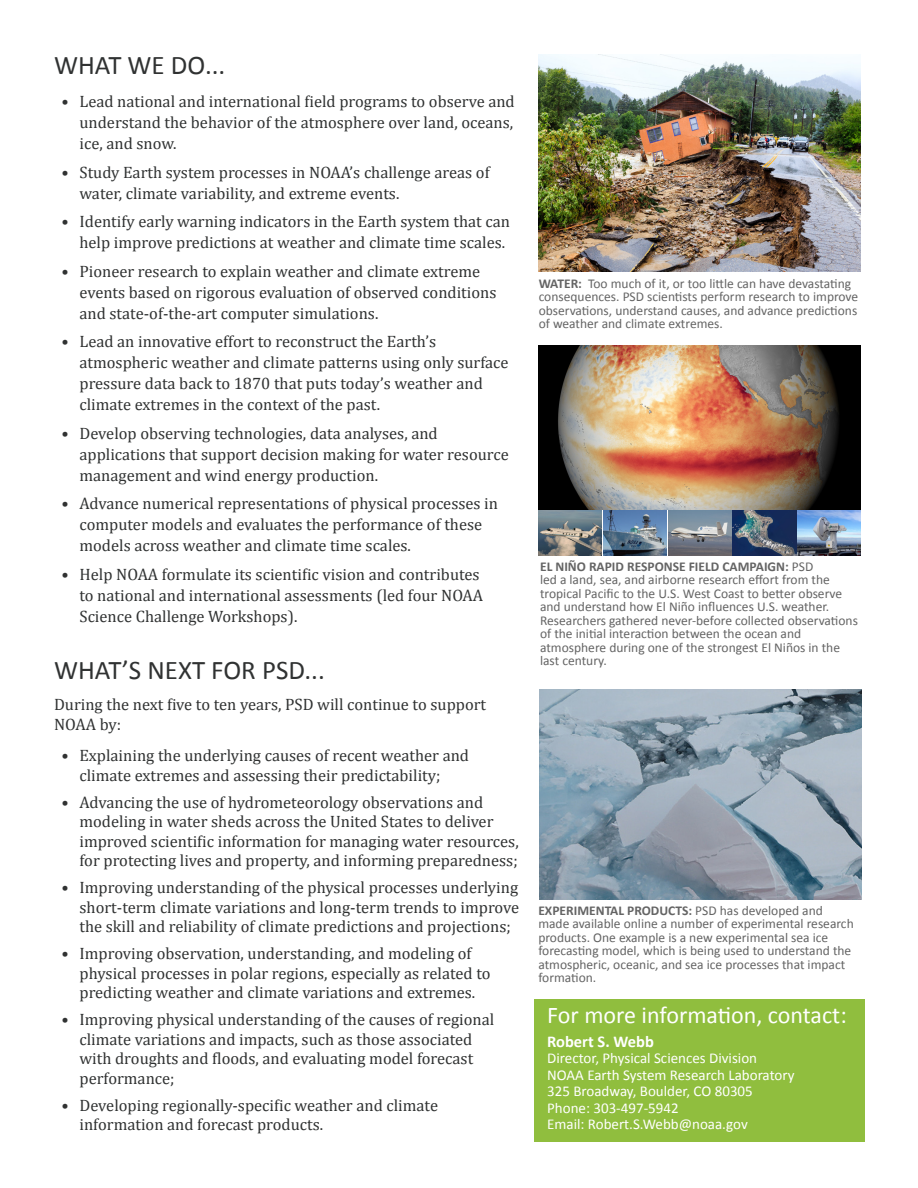
<style>
.page{position:relative;width:918px;height:1188px;background:#fff}
.page>*{position:absolute;margin:0;border:0;box-sizing:border-box;transform-origin:0 0}
.subheads{font:27px "Calibri";color:#303232}
.subheads-2{font:24px "Calibri";color:#fff}
.main_body{font:16.5px/21px "Cambria";color:#303232}
.t1{font:700 16.5px "Calibri";color:#fff}
.t2{font:15px "Calibri";color:#fff}
.main_body-2{font:13.5px/13.5px "Calibri";color:#646464}
.s1{font-weight:700}
</style>
<div class="page">
<div style="left:535px;top:999px;width:330px;height:143px;background:#90be3e"></div>
<img style="left:539px;top:689px;width:322px;height:211px">
<img style="left:539px;top:345px;width:322px;height:164px">
<img style="left:733px;top:511px;width:63px;height:44px">
<img style="left:539px;top:511px;width:192px;height:44px">
<img style="left:798px;top:511px;width:63px;height:44px">
<img style="left:539px;top:54px;width:321px;height:217px">
<p class="subheads" style="left:54px;top:48px;width:173px">WHAT WE DO...</p>
<p class="main_body" style="left:80px;top:91px;width:437px;text-align:justify;text-indent:-18px">• Lead national and international field programs to observe and understand the behavior of the atmosphere over land, oceans, ice, and snow.</p>
<p class="main_body" style="left:80px;top:162px;width:412px;text-indent:-18px">• Study Earth system processes in NOAA’s challenge areas of water, climate variability, and extreme events.</p>
<p class="main_body" style="left:62px;top:211px;width:450px;text-align:right">• Identify early warning indicators in the Earth system that can help improve predictions at weather and climate time scales.</p>
<p class="main_body" style="left:80px;top:261px;width:419px;text-indent:-18px">• Pioneer research to explain weather and climate extreme events based on rigorous evaluation of observed conditions and state-of-the-art computer simulations.</p>
<p class="main_body" style="left:80px;top:331px;width:431px;text-indent:-18px">• Lead an innovative effort to reconstruct the Earth’s atmospheric weather and climate patterns using only surface pressure data back to 1870 that puts today’s weather and climate extremes in the context of the past.</p>
<p class="main_body" style="left:80px;top:423px;width:431px;text-indent:-18px">• Develop observing technologies, data analyses, and applications that support decision making for water resource management and wind energy production.</p>
<p class="main_body" style="left:80px;top:493px;width:420px;text-indent:-18px">• Advance numerical representations of physical processes in computer models and evaluates the performance of these models across weather and climate time scales.</p>
<p class="main_body" style="left:80px;top:564px;width:405px;text-indent:-18px">• Help NOAA formulate its scientific vision and contributes to national and international assessments (led four NOAA<br>Science Challenge Workshops).</p>
<p class="subheads" style="left:54px;top:653px;width:272px">WHAT’S NEXT FOR PSD...</p>
<p class="main_body" style="left:54px;top:695px;width:434px;line-height:19.5px">During the next five to ten years, PSD will continue to support<br>NOAA by:</p>
<p class="main_body" style="left:80px;top:746px;width:391px;line-height:19.5px;text-indent:-18px">• Explaining the underlying causes of recent weather and climate extremes and assessing their predictability;</p>
<p class="main_body" style="left:80px;top:792px;width:441px;line-height:19.5px;text-indent:-18px">• Advancing the use of hydrometeorology observations and modeling in water sheds across the United States to deliver improved scientific information for managing water resources, for protecting lives and property, and informing preparedness;</p>
<p class="main_body" style="left:80px;top:878px;width:441px;line-height:19.5px;text-align:justify;text-indent:-18px">• Improving understanding of the physical processes underlying short-term climate variations and long-term trends to improve the skill and reliability of climate predictions and projections;</p>
<p class="main_body" style="left:80px;top:944px;width:413px;line-height:19.5px;text-indent:-18px">• Improving observation, understanding, and modeling of physical processes in polar regions, especially as related to predicting weather and climate variations and extremes.</p>
<p class="main_body" style="left:80px;top:1010px;width:416px;line-height:19.5px;text-indent:-18px">• Improving physical understanding of the causes of regional climate variations and impacts, such as those associated with droughts and floods, and evaluating model forecast performance;</p>
<p class="main_body" style="left:80px;top:1095px;width:360px;line-height:19.5px;text-indent:-18px">• Developing regionally-specific weather and climate information and forecast products.</p>
<p class="main_body-2" style="left:539px;top:276px;width:321px"><span class="s1">WATER:</span> Too much of it, or too little can have devastating consequences. PSD scientists perform research to improve observations, understand causes, and advance predictions of weather and climate extremes.</p>
<p class="main_body-2" style="left:540px;top:560px;width:319px"><span class="s1">EL NIÑO RAPID RESPONSE FIELD CAMPAIGN:</span> PSD<br>led a land, sea, and airborne research effort from the tropical Pacific to the U.S. West Coast to better observe and understand how El Niño influences U.S. weather.<br>Researchers gathered never-before collected observations of the initial interaction between the ocean and atmosphere during one of the strongest El Niños in the last century.</p>
<p class="main_body-2" style="left:538px;top:904px;width:317px"><span class="s1">EXPERIMENTAL PRODUCTS:</span> PSD has developed and made available online a number of experimental research products. One example is a new experimental sea ice forecasting model, which is being used to understand the atmospheric, oceanic, and sea ice processes that impact formation.</p>
<p class="subheads-2" style="left:547px;top:1000px;width:301px">For more information, contact:</p>
<p class="t1" style="left:547px;top:1031px;width:108px">Robert S. Webb</p>
<p class="t2" style="left:547px;top:1049px;width:211px">Director, Physical Sciences Division</p>
<p class="t2" style="left:547px;top:1065px;width:249px">NOAA Earth System Research Laboratory</p>
<p class="t2" style="left:547px;top:1082px;width:207px">325 Broadway, Boulder, CO 80305</p>
<p class="t2" style="left:547px;top:1098px;width:133px">Phone: 303-497-5942</p>
<p class="t2" style="left:547px;top:1115px;width:202px">Email: Robert.S.Webb@noaa.gov</p>
</div>
